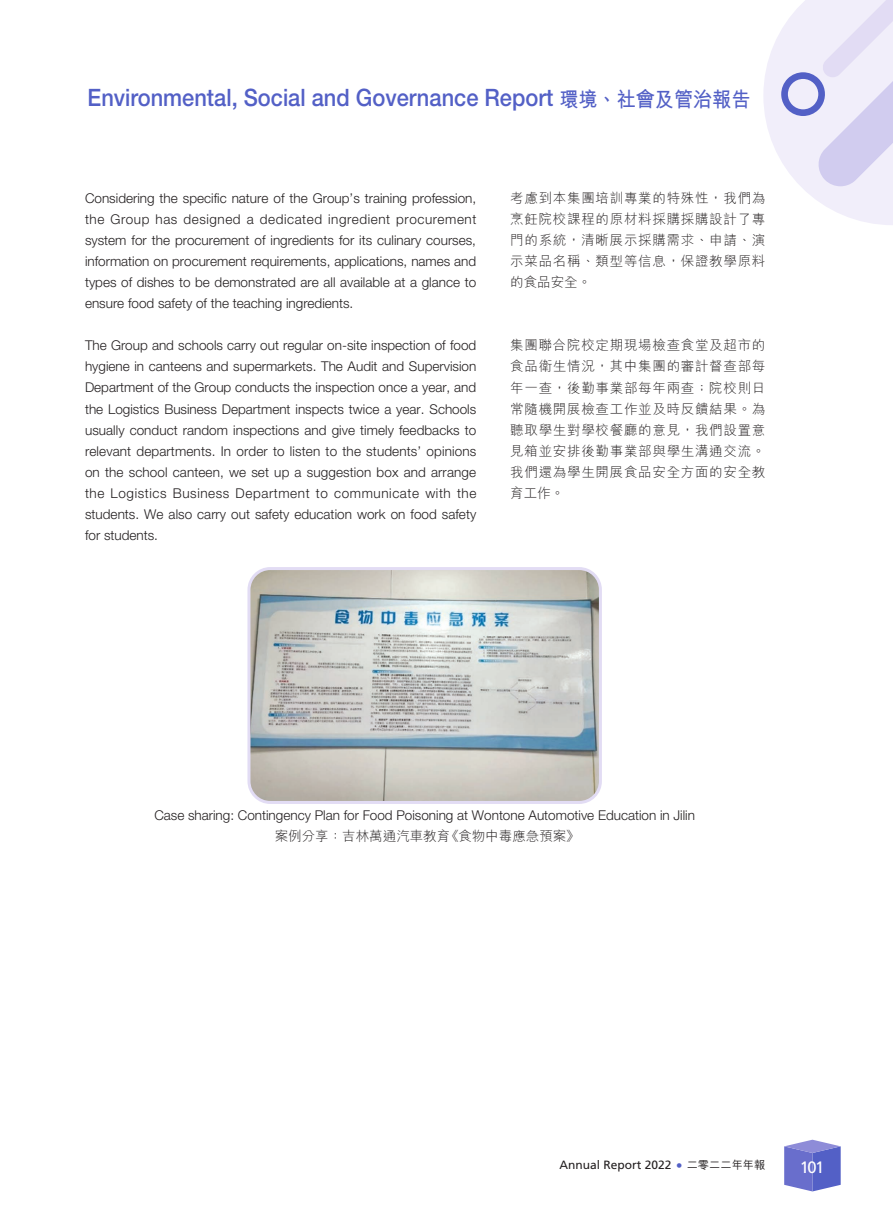
<style>
.page{position:relative;width:893px;height:1212px;background:#fff}
.page>*{position:absolute;margin:0;border:0;box-sizing:border-box;transform-origin:0 0}
.t1{font:500 24px "Helvetica Neue LT Std";color:#5360c6;scale:.91 1}
.t2{font:16.5px "Frutiger LT Std";color:#fff}
.t3{font:300 13.5px/21px "Helvetica Neue LT Std";color:#231f20;text-align:justify}
.t4{font:300 13.5px/21px "M Hei HK";letter-spacing:.055em;color:#231f20;text-align:justify}
.t5{font:300 13.5px "M Hei HK";color:#231f20}
.t6{font:12px "Frutiger LT Std";color:#231f20}
.s1{font-family:"M Hei HK";font-weight:700;font-size:21px}
.s2{font-family:"P Ming Li U";font-size:15px;color:#5360c6}
.s3{font-family:"M Hei HK";font-weight:500;font-size:11.25px}
</style>
<div class="page">
<svg style="left:784px;top:1140px;width:57px;height:51px"></svg>
<svg style="left:763px;top:0;width:130px;height:225px"></svg>
<img style="left:251px;top:571px;width:347px;height:229px">
<div style="left:247px;top:567px;width:355px;height:237px;border:3px solid #e2dcf4;border-radius:21px"></div>
<h1 class="t1" style="left:88px;top:84px;width:730px">Environmental, Social and Governance Report <span class="s1">環境、社會及管治報告</span></h1>
<p class="t3" style="left:85px;top:188px;width:393px">Considering the specific nature of the Group’s training profession, the Group has designed a dedicated ingredient procurement system for the procurement of ingredients for its culinary courses, information on procurement requirements, applications, names and types of dishes to be demonstrated are all available at a glance to ensure food safety of the teaching ingredients.</p>
<p class="t3" style="left:85px;top:335px;width:393px">The Group and schools carry out regular on-site inspection of food hygiene in canteens and supermarkets. The Audit and Supervision Department of the Group conducts the inspection once a year, and the Logistics Business Department inspects twice a year. Schools usually conduct random inspections and give timely feedbacks to relevant departments. In order to listen to the students’ opinions on the school canteen, we set up a suggestion box and arrange the Logistics Business Department to communicate with the students. We also carry out safety education work on food safety for students.</p>
<p class="t4" style="left:510px;top:187px;width:257px">考慮到本集團培訓專業的特殊性，我們為烹飪院校課程的原材料採購採購設計了專門的系統，清晰展示採購需求、申請、演示菜品名稱、類型等信息，保證教學原料的食品安全。</p>
<p class="t4" style="left:510px;top:334px;width:257px">集團聯合院校定期現場檢查食堂及超市的食品衛生情況，其中集團的審計督查部每年一查，後勤事業部每年兩查；院校則日常隨機開展檢查工作並及時反饋結果。為聽取學生對學校餐廳的意見，我們設置意見箱並安排後勤事業部與學生溝通交流。我們還為學生開展食品安全方面的安全教育工作。</p>
<p class="t3" style="left:154px;top:805px;width:542px">Case sharing: Contingency Plan for Food Poisoning at Wontone Automotive Education in Jilin</p>
<p class="t5" style="left:275px;top:827px;width:306px">案例分享：吉林萬通汽車教育《食物中毒應急預案》</p>
<p class="t6" style="left:560px;top:1158px;width:207px">Annual Report 2022<span class="s2">˙</span><span class="s3">二零二二年年報</span></p>
<p class="t2" style="left:800px;top:1157px;width:26px">101</p>
</div>
